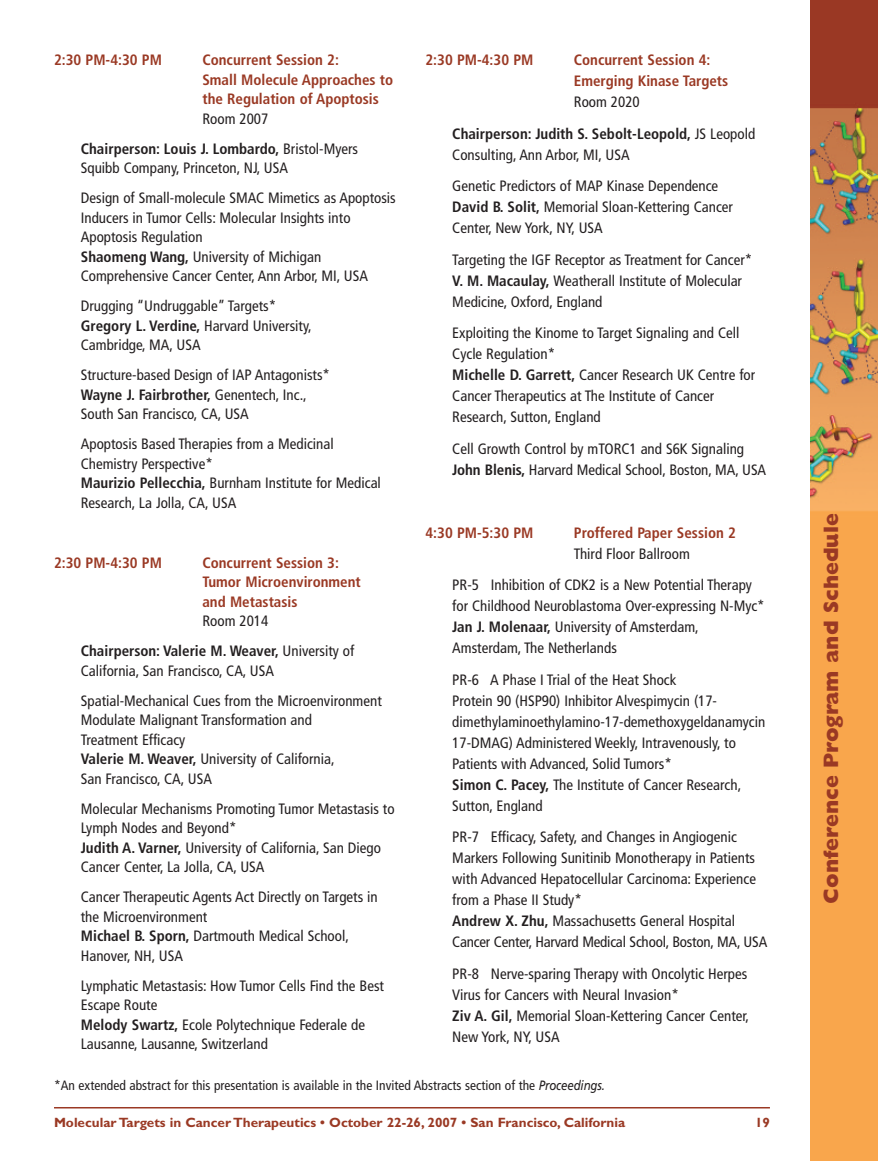
<style>
.page{position:relative;width:878px;height:1161px;background:#fff}
.page>*{position:absolute;margin:0;border:0;box-sizing:border-box;transform-origin:0 0}
.t1{font:800 21px "Gill Sans";color:#9a3924}
.t2{font:condensed 15px/21px "Frutiger";color:#231f20}
.t3{font:700 condensed 15px/19.5px "Frutiger";color:#9a3924}
.t4{font:700 condensed 15px/30px "Frutiger";color:#231f20}
.t5{font:condensed 13.5px "Frutiger";color:#231f20}
.t6{font:700 13.5px "Gill Sans";color:#9a3924}
.s1{font-weight:400}
.s2{font-weight:700}
.s3{font-style:italic;font-stretch:normal}
</style>
<div class="page">
<hr style="left:54px;top:1107px;width:716px;height:1px;background:#9a3924">
<img style="left:810px;top:0;width:67px;height:1161px">
<p class="t3" style="left:54px;top:51px;width:109px">2:30 PM-4:30 PM</p>
<p class="t3" style="left:202px;top:51px;width:192px">Concurrent Session 2:<br>Small Molecule Approaches to the Regulation of Apoptosis</p>
<p class="t4" style="left:81px;top:105px;width:279px;text-indent:122px"><span class="s1">Room 2007<br></span>Chairperson: Louis J. Lombardo, <span class="s1">Bristol-Myers</span></p>
<p class="t2" style="left:81px;top:154px;width:316px;line-height:30px">Squibb Company, Princeton, NJ, USA<br>Design of Small-molecule SMAC Mimetics as Apoptosis</p>
<p class="t2" style="left:81px;top:209px;width:289px;line-height:19.5px">Inducers in Tumor Cells: Molecular Insights into Apoptosis Regulation<br><span class="s2">Shaomeng Wang,</span> University of Michigan Comprehensive Cancer Center, Ann Arbor, MI, USA</p>
<p class="t2" style="left:81px;top:297px;width:232px;line-height:19.5px">Drugging “Undruggable” Targets*<br><span class="s2">Gregory L. Verdine,</span> Harvard University,<br>Cambridge, MA, USA</p>
<p class="t2" style="left:81px;top:366px;width:251px;line-height:19.5px">Structure-based Design of IAP Antagonists*<br><span class="s2">Wayne J. Fairbrother,</span> Genentech, Inc.,<br>South San Francisco, CA, USA</p>
<p class="t2" style="left:81px;top:435px;width:301px;line-height:19.5px">Apoptosis Based Therapies from a Medicinal Chemistry Perspective*<br><span class="s2">Maurizio Pellecchia,</span> Burnham Institute for Medical Research, La Jolla, CA, USA</p>
<p class="t3" style="left:425px;top:51px;width:109px">2:30 PM-4:30 PM</p>
<p class="t3" style="left:574px;top:51px;width:156px;line-height:21px">Concurrent Session 4:<br>Emerging Kinase Targets</p>
<p class="t4" style="left:452px;top:87px;width:304px;line-height:31.5px;text-align:center"><span class="s1">Room 2020<br></span>Chairperson: Judith S. Sebolt-Leopold, <span class="s1">JS Leopold</span></p>
<p class="t2" style="left:452px;top:140px;width:267px;line-height:31.5px">Consulting, Ann Arbor, MI, USA<br>Genetic Predictors of MAP Kinase Dependence</p>
<p class="t2" style="left:452px;top:198px;width:282px"><span class="s2">David B. Solit,</span> Memorial Sloan-Kettering Cancer<br>Center, New York, NY, USA</p>
<p class="t2" style="left:452px;top:250px;width:301px">Targeting the IGF Receptor as Treatment for Cancer*<br><span class="s2">V. M. Macaulay,</span> Weatherall Institute of Molecular<br>Medicine, Oxford, England</p>
<p class="t2" style="left:452px;top:324px;width:304px">Exploiting the Kinome to Target Signaling and Cell Cycle Regulation*<br><span class="s2">Michelle D. Garrett,</span> Cancer Research UK Centre for Cancer Therapeutics at The Institute of Cancer Research, Sutton, England</p>
<p class="t2" style="left:452px;top:439px;width:315px">Cell Growth Control by mTORC1 and S6K Signaling<br><span class="s2">John Blenis,</span> Harvard Medical School, Boston, MA, USA</p>
<p class="t3" style="left:425px;top:524px;width:109px">4:30 PM-5:30 PM</p>
<p class="t3" style="left:574px;top:524px;width:164px">Proffered Paper Session 2</p>
<p class="t2" style="left:452px;top:539px;width:301px;line-height:31.5px;text-indent:122px">Third Floor Ballroom<br>PR-5 Inhibition of CDK2 is a New Potential Therapy</p>
<p class="t2" style="left:452px;top:597px;width:314px">for Childhood Neuroblastoma Over-expressing N-Myc*<br><span class="s2">Jan J. Molenaar,</span> University of Amsterdam,<br>Amsterdam, The Netherlands</p>
<p class="t2" style="left:452px;top:670px;width:314px">PR-6 A Phase I Trial of the Heat Shock<br>Protein 90 (HSP90) Inhibitor Alvespimycin (17- dimethylaminoethylamino-17-demethoxygeldanamycin 17-DMAG) Administered Weekly, Intravenously, to Patients with Advanced, Solid Tumors*<br><span class="s2">Simon C. Pacey,</span> The Institute of Cancer Research, Sutton, England</p>
<p class="t2" style="left:452px;top:828px;width:316px">PR-7 Efficacy, Safety, and Changes in Angiogenic Markers Following Sunitinib Monotherapy in Patients with Advanced Hepatocellular Carcinoma: Experience from a Phase II Study*<br><span class="s2">Andrew X. Zhu,</span> Massachusetts General Hospital Cancer Center, Harvard Medical School, Boston, MA, USA</p>
<p class="t2" style="left:452px;top:964px;width:298px">PR-8 Nerve-sparing Therapy with Oncolytic Herpes Virus for Cancers with Neural Invasion*<br><span class="s2">Ziv A. Gil,</span> Memorial Sloan-Kettering Cancer Center, New York, NY, USA</p>
<p class="t5" style="left:54px;top:1080px;width:552px">*An extended abstract for this presentation is available in the Invited Abstracts section of the <span class="s3">Proceedings.</span></p>
<p class="t3" style="left:54px;top:554px;width:109px">2:30 PM-4:30 PM</p>
<p class="t3" style="left:202px;top:554px;width:160px">Concurrent Session 3:<br>Tumor Microenvironment and Metastasis</p>
<p class="t4" style="left:81px;top:607px;width:275px;text-indent:121px"><span class="s1">Room 2014<br></span>Chairperson: Valerie M. Weaver, <span class="s1">University of</span></p>
<p class="t2" style="left:81px;top:657px;width:302px;line-height:30px">California, San Francisco, CA, USA<br>Spatial-Mechanical Cues from the Microenvironment</p>
<p class="t2" style="left:81px;top:711px;width:255px;line-height:19.5px">Modulate Malignant Transformation and<br>Treatment Efficacy<br><span class="s2">Valerie M. Weaver,</span> University of California,<br>San Francisco, CA, USA</p>
<p class="t2" style="left:81px;top:800px;width:315px;line-height:19.5px">Molecular Mechanisms Promoting Tumor Metastasis to Lymph Nodes and Beyond*<br><span class="s2">Judith A. Varner,</span> University of California, San Diego Cancer Center, La Jolla, CA, USA</p>
<p class="t2" style="left:81px;top:888px;width:298px;line-height:19.5px">Cancer Therapeutic Agents Act Directly on Targets in the Microenvironment<br><span class="s2">Michael B. Sporn,</span> Dartmouth Medical School, Hanover, NH, USA</p>
<p class="t2" style="left:81px;top:977px;width:305px;line-height:19.5px">Lymphatic Metastasis: How Tumor Cells Find the Best Escape Route<br><span class="s2">Melody Swartz,</span> Ecole Polytechnique Federale de Lausanne, Lausanne, Switzerland</p>
<p class="t6" style="left:54px;top:1118px;width:572px">Molecular Targets in Cancer Therapeutics • October 22-26, 2007 • San Francisco, California</p>
<p class="t6" style="left:755px;top:1118px;width:16px">19</p>
<h1 class="t1" style="left:823px;top:904px;width:393px;rotate:-90deg">Conference Program and Schedule</h1>
</div>
